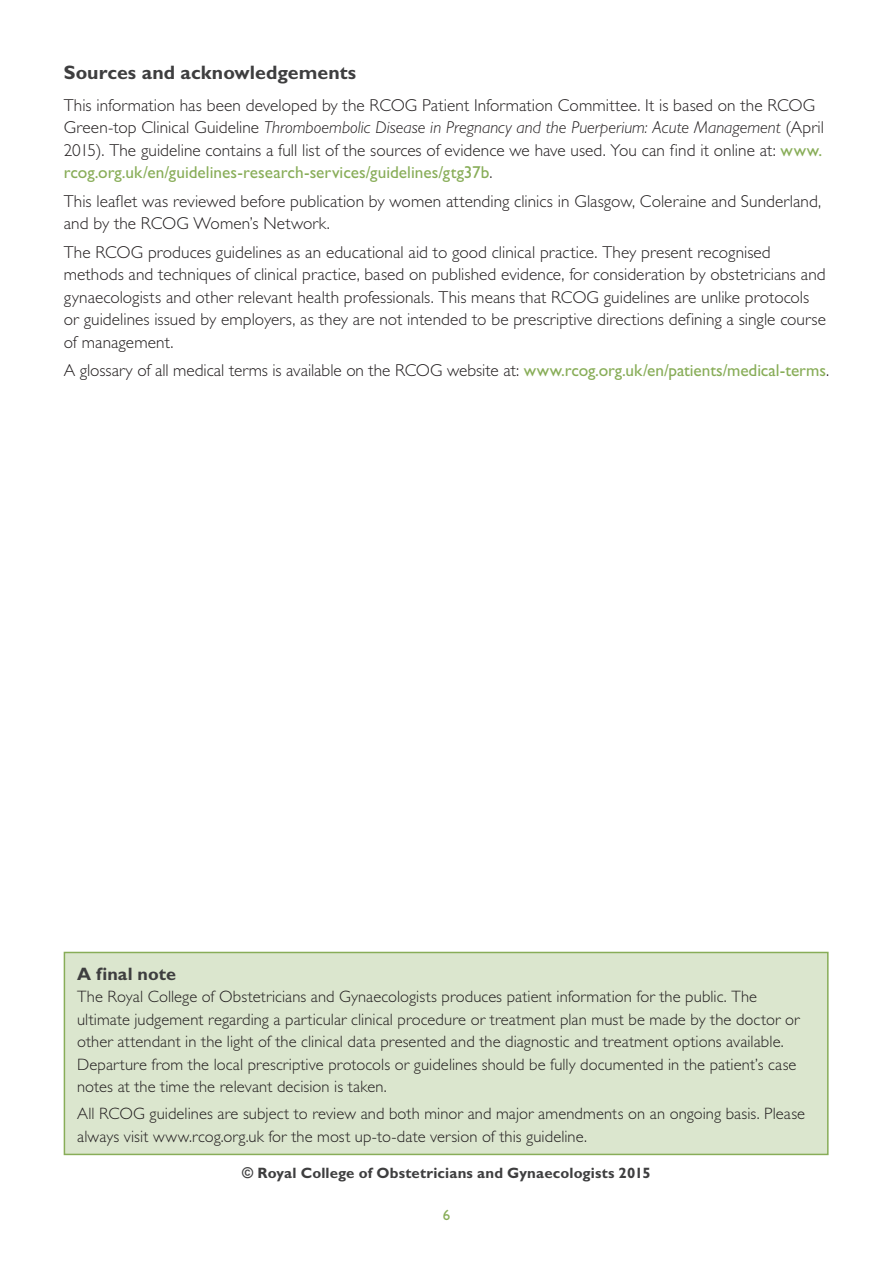
<style>
.page{position:relative;width:893px;height:1263px;background:#fff}
.page>*{position:absolute;margin:0;border:0;box-sizing:border-box;transform-origin:0 0}
.PI_C_head{font:700 19.5px "Gill Sans";letter-spacing:.005em;color:#3e3e3f}
.t1{font:700 18px "Gill Sans";color:#3e3e3f}
.PI_Sources_text{font:300 17.25px/22.5px "Gill Sans";letter-spacing:.005em;color:#231f20}
.t2{font:300 16.5px/22.5px "Gill Sans";letter-spacing:.005em;color:#231f20}
.PI_copyright_line{font:700 15px "Gill Sans";letter-spacing:.01em;color:#3e3e3f}
.t3{font:15px "Gill Sans";color:#88ad58}
.s1{font-style:italic}
.s2{font-weight:400;color:#88ad58}
</style>
<div class="page">
<div style="left:64px;top:952px;width:764px;height:202px;background:#dbe6ce"></div>
<div style="left:64px;top:952px;width:765px;height:203px;border:2px solid #88ad58"></div>
<p class="PI_C_head" style="left:64px;top:61px;width:294px">Sources and acknowledgements</p>
<p class="PI_Sources_text" style="left:64px;top:94px;width:762px">This information has been developed by the RCOG Patient Information Committee. It is based on the RCOG Green-top Clinical Guideline <span class="s1">Thromboembolic Disease in Pregnancy and the Puerperium: Acute Management</span> (April 2015). The guideline contains a full list of the sources of evidence we have used. You can find it online at: <span class="s2">www. rcog.org.uk/en/guidelines-research-services/guidelines/gtg37b</span>.</p>
<p class="PI_Sources_text" style="left:64px;top:190px;width:759px">This leaflet was reviewed before publication by women attending clinics in Glasgow, Coleraine and Sunderland, and by the RCOG Women’s Network.</p>
<p class="PI_Sources_text" style="left:64px;top:241px;width:764px">The RCOG produces guidelines as an educational aid to good clinical practice. They present recognised methods and techniques of clinical practice, based on published evidence, for consideration by obstetricians and gynaecologists and other relevant health professionals. This means that RCOG guidelines are unlike protocols or guidelines issued by employers, as they are not intended to be prescriptive directions defining a single course of management.</p>
<p class="PI_Sources_text" style="left:64px;top:359px;width:767px">A glossary of all medical terms is available on the RCOG website at: <span class="s2">www.rcog.org.uk/en/patients/medical-terms</span>.</p>
<p class="t1" style="left:77px;top:963px;width:100px">A final note</p>
<p class="t2" style="left:77px;top:985px;width:724px">The Royal College of Obstetricians and Gynaecologists produces patient information for the public. The ultimate judgement regarding a particular clinical procedure or treatment plan must be made by the doctor or other attendant in the light of the clinical data presented and the diagnostic and treatment options available.<br>Departure from the local prescriptive protocols or guidelines should be fully documented in the patient’s case notes at the time the relevant decision is taken.</p>
<p class="t2" style="left:77px;top:1102px;width:729px">All RCOG guidelines are subject to review and both minor and major amendments on an ongoing basis. Please always visit www.rcog.org.uk for the most up-to-date version of this guideline.</p>
<p class="PI_copyright_line" style="left:242px;top:1164px;width:410px">© Royal College of Obstetricians and Gynaecologists 2015</p>
<p class="t3" style="left:443px;top:1207px;width:9px">6</p>
</div>
